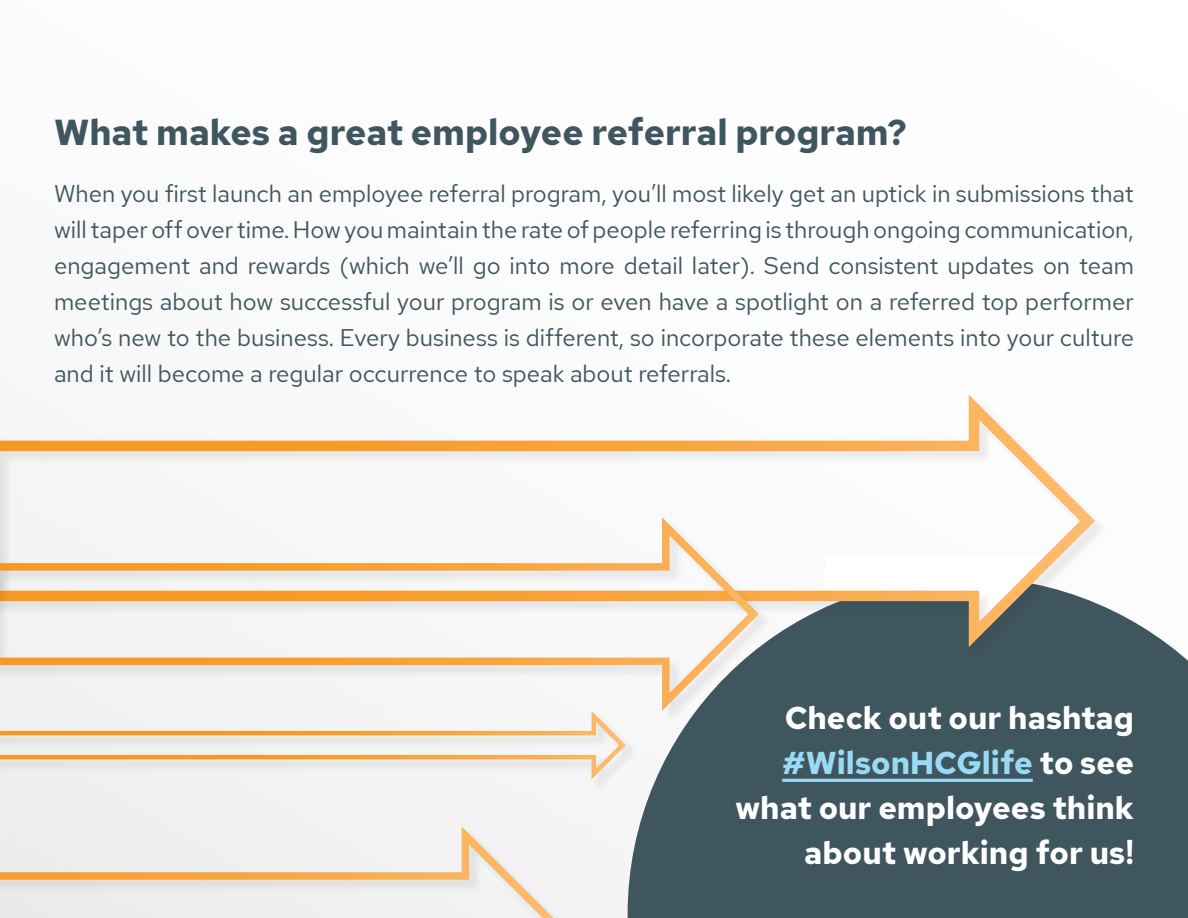
<style>
.page{position:relative;width:1188px;height:918px;background:#fff}
.page>*{position:absolute;margin:0;border:0;box-sizing:border-box;transform-origin:0 0}
.t1{font:700 36px "Red Hat Text";color:#40565f}
.t2{font:700 31.5px/45px "Red Hat Text";color:#fff;text-align:right}
.t3{font:24px/36px "Red Hat Text";color:#40565f;text-align:justify}
.s1{color:#99dbf5}
</style>
<div class="page">
<svg style="left:0;top:817px;width:564px;height:101px"></svg>
<div style="left:628px;top:608px;width:560px;height:310px;background:#40565f"></div>
<svg style="left:0;top:395px;width:1102px;height:265px"></svg>
<svg style="left:0;top:508px;width:764px;height:212px"></svg>
<div style="left:0;top:711px;width:639px;height:82px;background:#f2f3f3"></div>
<svg style="left:0;top:706px;width:629px;height:75px"></svg>
<hr style="left:782px;top:779px;width:251px;height:3px;background:#99dbf5">
<h1 class="t1" style="left:54px;top:108px;width:854px">What makes a great employee referral program?</h1>
<p class="t3" style="left:54px;top:175px;width:1082px">When you first launch an employee referral program, you’ll most likely get an uptick in submissions that will taper off over time. How you maintain the rate of people referring is through ongoing communication, engagement and rewards (which we’ll go into more detail later). Send consistent updates on team meetings about how successful your program is or even have a spotlight on a referred top performer who’s new to the business. Every business is different, so incorporate these elements into your culture and it will become a regular occurrence to speak about referrals.</p>
<h2 class="t2" style="left:736px;top:695px;width:400px">Check out our hashtag <span class="s1">#WilsonHCGlife</span> to see what our employees think about working for us!</h2>
</div>
